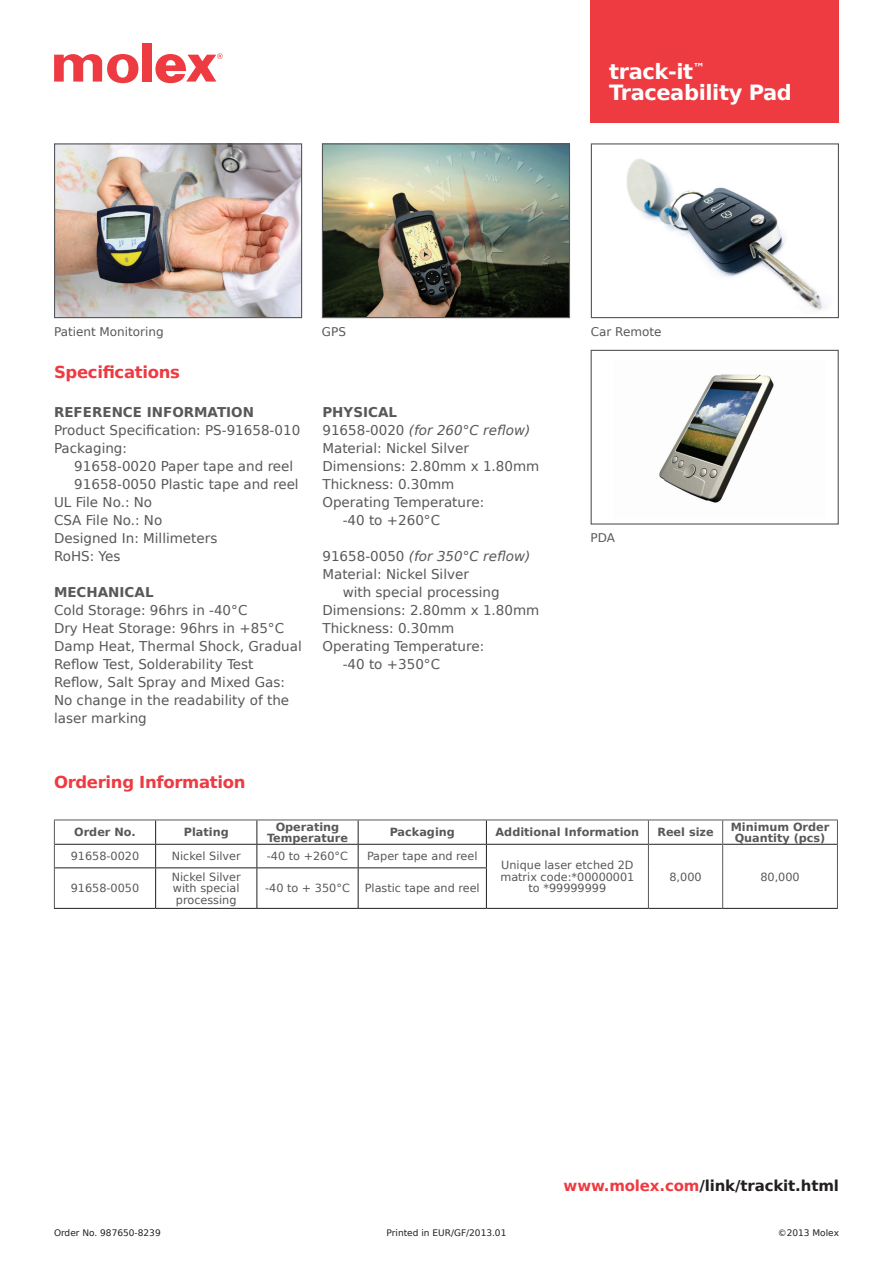
<style>
.page{position:relative;width:893px;height:1263px;background:#fff}
.page>*{position:absolute;margin:0;border:0;box-sizing:border-box;transform-origin:0 0}
.t1{font:700 21px/21px "Bitstream Vera Sans";letter-spacing:-.02em;color:#fff}
.t2{font:700 16.5px "Bitstream Vera Sans";letter-spacing:-.02em;color:#ee3a41}
.t3{font:700 15px "Bitstream Vera Sans";letter-spacing:-.01em;color:#231f20}
.t4{font:13.5px/18px "Bitstream Vera Sans";color:#57585a}
.t5{font:italic 13.5px "Bitstream Vera Sans";color:#57585a}
.t6{font:700 13.5px "Bitstream Vera Sans";color:#57585a}
.t7{font:12px "Bitstream Vera Sans";color:#57585a}
.t8{font:11.25px/11.2px "Bitstream Vera Sans";color:#57585a;text-align:center}
.t9{font:700 11.25px/11.2px "Bitstream Vera Sans";color:#57585a;text-align:center}
.t10{font:9px "Bitstream Vera Sans";color:#231f20}
.s1{font-style:normal}
.s2{color:#ee3a41}
</style>
<div class="page">
<div style="left:142px;top:43px;width:9px;height:39px;background:#ee3a41"></div>
<svg style="left:54px;top:54px;width:84px;height:29px"></svg>
<svg style="left:155px;top:53px;width:68px;height:30px"></svg>
<hr style="left:55px;top:844px;width:101px;height:1px;background:#231f20">
<hr style="left:156px;top:844px;width:101px;height:1px;background:#231f20">
<svg style="left:155px;top:820px;width:1px;height:47px"></svg>
<hr style="left:257px;top:844px;width:101px;height:1px;background:#231f20">
<svg style="left:256px;top:820px;width:1px;height:47px"></svg>
<hr style="left:358px;top:844px;width:128px;height:1px;background:#231f20">
<svg style="left:358px;top:820px;width:1px;height:47px"></svg>
<hr style="left:486px;top:844px;width:162px;height:1px;background:#231f20">
<svg style="left:486px;top:820px;width:1px;height:47px"></svg>
<hr style="left:649px;top:844px;width:73px;height:1px;background:#231f20">
<hr style="left:723px;top:844px;width:114px;height:1px;background:#231f20">
<hr style="left:55px;top:867px;width:101px;height:1px;background:#231f20">
<hr style="left:156px;top:867px;width:101px;height:1px;background:#231f20">
<hr style="left:155px;top:868px;width:1px;height:40px;background:#231f20">
<hr style="left:257px;top:867px;width:101px;height:1px;background:#231f20">
<hr style="left:256px;top:868px;width:1px;height:40px;background:#231f20">
<hr style="left:358px;top:867px;width:129px;height:1px;background:#231f20">
<hr style="left:358px;top:868px;width:1px;height:40px;background:#231f20">
<hr style="left:486px;top:868px;width:1px;height:40px;background:#231f20">
<hr style="left:54px;top:908px;width:102px;height:1px;background:#231f20">
<hr style="left:156px;top:908px;width:101px;height:1px;background:#231f20">
<hr style="left:257px;top:908px;width:101px;height:1px;background:#231f20">
<hr style="left:358px;top:908px;width:128px;height:1px;background:#231f20">
<hr style="left:486px;top:908px;width:162px;height:1px;background:#231f20">
<hr style="left:648px;top:908px;width:75px;height:1px;background:#231f20">
<hr style="left:723px;top:908px;width:115px;height:1px;background:#231f20">
<hr style="left:54px;top:819px;width:102px;height:1px;background:#57585a">
<hr style="left:156px;top:819px;width:101px;height:1px;background:#57585a">
<hr style="left:257px;top:819px;width:101px;height:1px;background:#57585a">
<hr style="left:358px;top:819px;width:128px;height:1px;background:#57585a">
<hr style="left:486px;top:819px;width:162px;height:1px;background:#57585a">
<hr style="left:648px;top:819px;width:75px;height:1px;background:#57585a">
<hr style="left:723px;top:819px;width:115px;height:1px;background:#57585a">
<svg style="left:54px;top:820px;width:1px;height:48px"></svg>
<svg style="left:648px;top:820px;width:1px;height:48px"></svg>
<svg style="left:722px;top:820px;width:1px;height:48px"></svg>
<svg style="left:837px;top:820px;width:1px;height:48px"></svg>
<hr style="left:648px;top:868px;width:1px;height:40px;background:#57585a">
<hr style="left:722px;top:868px;width:1px;height:40px;background:#57585a">
<hr style="left:837px;top:868px;width:1px;height:40px;background:#57585a">
<hr style="left:54px;top:868px;width:1px;height:40px;background:#57585a">
<div style="left:591px;top:0;width:248px;height:123px;background:#ee3a41"></div>
<img style="left:324px;top:145px;width:244px;height:171px">
<div style="left:322px;top:143px;width:248px;height:175px;border:1px solid #57585a"></div>
<img style="left:56px;top:145px;width:244px;height:171px">
<div style="left:54px;top:143px;width:248px;height:175px;border:1px solid #57585a"></div>
<img style="left:659px;top:374px;width:115px;height:129px">
<div style="left:591px;top:350px;width:248px;height:175px;border:1px solid #57585a"></div>
<img style="left:626px;top:158px;width:201px;height:153px">
<div style="left:591px;top:143px;width:248px;height:175px;border:1px solid #57585a"></div>
<h1 class="t1" style="left:609px;top:61px;width:184px">track-it<sup>™<br></sup>Traceability Pad</h1>
<p class="t7" style="left:54px;top:325px;width:111px">Patient Monitoring</p>
<p class="t7" style="left:322px;top:325px;width:26px">GPS</p>
<p class="t2" style="left:54px;top:363px;width:127px">Specifications</p>
<p class="t6" style="left:54px;top:405px;width:202px">REFERENCE INFORMATION</p>
<p class="t4" style="left:54px;top:421px;width:248px">Product Specification: PS-91658-010<br>Packaging:</p>
<p class="t4" style="left:74px;top:457px;width:221px">91658-0020 Paper tape and reel</p>
<p class="t4" style="left:74px;top:475px;width:226px">91658-0050 Plastic tape and reel</p>
<p class="t4" style="left:54px;top:493px;width:100px">UL File No.: No</p>
<p class="t4" style="left:54px;top:511px;width:110px">CSA File No.: No</p>
<p class="t4" style="left:54px;top:529px;width:165px">Designed In: Millimeters</p>
<p class="t4" style="left:54px;top:547px;width:68px">RoHS: Yes</p>
<p class="t6" style="left:54px;top:585px;width:101px">MECHANICAL</p>
<p class="t4" style="left:54px;top:601px;width:249px">Cold Storage: 96hrs in -40°C<br>Dry Heat Storage: 96hrs in +85°C<br>Damp Heat, Thermal Shock, Gradual<br>Reflow Test, Solderability Test<br>Reflow, Salt Spray and Mixed Gas:<br>No change in the readability of the laser marking</p>
<p class="t2" style="left:54px;top:772px;width:193px">Ordering Information</p>
<p class="t6" style="left:322px;top:405px;width:76px">PHYSICAL</p>
<p class="t5" style="left:322px;top:423px;width:209px"><span class="s1">91658-0020</span> (for 260°C reflow)</p>
<p class="t4" style="left:322px;top:439px;width:148px">Material: Nickel Silver</p>
<p class="t4" style="left:322px;top:457px;width:218px">Dimensions: 2.80mm x 1.80mm</p>
<p class="t4" style="left:322px;top:475px;width:133px">Thickness: 0.30mm</p>
<p class="t4" style="left:322px;top:493px;width:163px">Operating Temperature:</p>
<p class="t4" style="left:343px;top:511px;width:99px">-40 to +260°C</p>
<p class="t5" style="left:322px;top:549px;width:209px"><span class="s1">91658-0050</span> (for 350°C reflow)</p>
<p class="t4" style="left:322px;top:565px;width:148px">Material: Nickel Silver</p>
<p class="t4" style="left:343px;top:583px;width:159px">with special processing</p>
<p class="t4" style="left:322px;top:601px;width:218px">Dimensions: 2.80mm x 1.80mm</p>
<p class="t4" style="left:322px;top:619px;width:133px">Thickness: 0.30mm</p>
<p class="t4" style="left:322px;top:637px;width:163px">Operating Temperature:</p>
<p class="t4" style="left:343px;top:655px;width:99px">-40 to +350°C</p>
<p class="t7" style="left:591px;top:325px;width:72px">Car Remote</p>
<p class="t7" style="left:591px;top:531px;width:26px">PDA</p>
<p class="t9" style="left:74px;top:827px;width:63px">Order No.</p>
<p class="t9" style="left:184px;top:827px;width:46px">Plating</p>
<p class="t9" style="left:267px;top:821px;width:82px">Operating<br>Temperature</p>
<p class="t9" style="left:390px;top:827px;width:67px">Packaging</p>
<p class="t9" style="left:496px;top:827px;width:145px">Additional Information</p>
<p class="t9" style="left:657px;top:827px;width:58px">Reel size</p>
<p class="t9" style="left:731px;top:821px;width:100px">Minimum Order<br>Quantity (pcs)</p>
<p class="t8" style="left:71px;top:851px;width:70px">91658-0020</p>
<p class="t8" style="left:172px;top:851px;width:71px">Nickel Silver</p>
<p class="t8" style="left:267px;top:851px;width:83px">-40 to +260°C</p>
<p class="t8" style="left:367px;top:851px;width:112px">Paper tape and reel</p>
<p class="t8" style="left:500px;top:860px;width:136px">Unique laser etched 2D matrix code:*00000001 to *99999999</p>
<p class="t8" style="left:669px;top:871px;width:34px">8,000</p>
<p class="t8" style="left:760px;top:871px;width:41px">80,000</p>
<p class="t8" style="left:71px;top:883px;width:70px">91658-0050</p>
<p class="t8" style="left:172px;top:872px;width:71px;text-align:justify">Nickel Silver with special processing</p>
<p class="t8" style="left:265px;top:883px;width:86px">-40 to + 350°C</p>
<p class="t8" style="left:365px;top:883px;width:116px">Plastic tape and reel</p>
<p class="t3" style="left:564px;top:1176px;width:277px"><span class="s2">www.molex.com</span>/link/trackit.html</p>
<p class="t10" style="left:54px;top:1227px;width:108px">Order No. 987650-8239</p>
<p class="t10" style="left:387px;top:1227px;width:121px">Printed in EUR/GF/2013.01</p>
<p class="t10" style="left:778px;top:1227px;width:63px">©2013 Molex</p>
</div>
